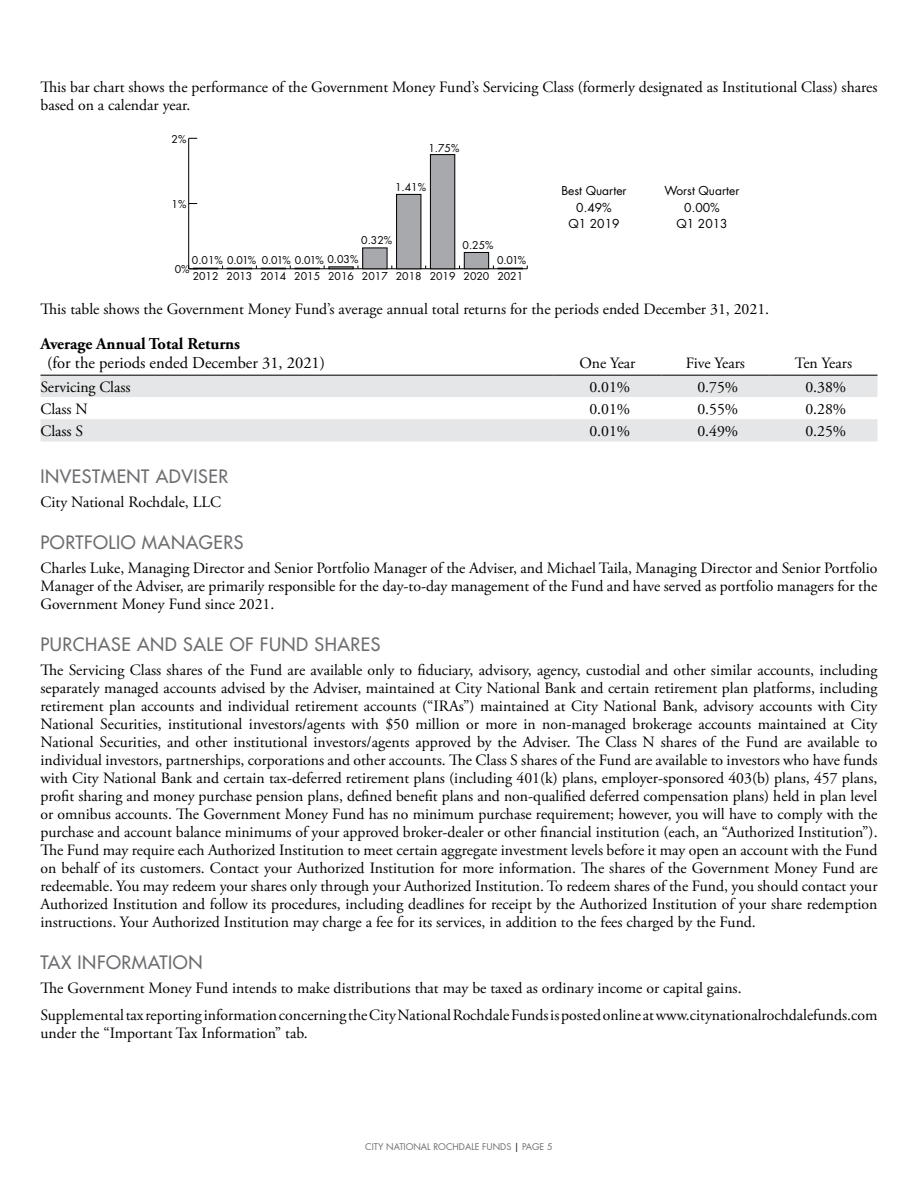
<style>
.page{position:relative;width:918px;height:1188px;background:#fff}
.page>*{position:absolute;margin:0;border:0;box-sizing:border-box;transform-origin:0 0}
.t1{font:500 18px "Futura Std";letter-spacing:.03em;color:#6d6e71}
.t2{font:16.5px "Adobe Garamond Pro";color:#000}
.t3{font:700 16.5px "Adobe Garamond Pro";color:#000}
.t4{font:15.75px/18px "Adobe Garamond Pro";color:#000}
.t5{font:12px/16.5px "Futura Std";color:#000;text-align:center}
.t6{font:10.5px "Futura Std";color:#000}
.t7{font:9px "Futura Std";color:#6d6e71}
.s1{color:#000}
</style>
<div class="page">
<hr style="left:189px;top:268px;width:338px;height:1px;background:#000">
<hr style="left:188px;top:138px;width:1px;height:131px;background:#000">
<svg style="left:188px;top:266px;width:137px;height:3px"></svg>
<div style="left:328px;top:266px;width:26px;height:3px;border:1px solid #000"></div>
<div style="left:363px;top:248px;width:24px;height:21px;background:#a7a9ac"></div>
<div style="left:362px;top:248px;width:25px;height:21px;border:1px solid #000"></div>
<div style="left:397px;top:194px;width:24px;height:75px;background:#a7a9ac"></div>
<div style="left:396px;top:194px;width:25px;height:75px;border:1px solid #000"></div>
<div style="left:430px;top:155px;width:25px;height:114px;background:#a7a9ac"></div>
<div style="left:430px;top:154px;width:25px;height:115px;border:1px solid #000"></div>
<div style="left:464px;top:252px;width:25px;height:17px;background:#a7a9ac"></div>
<div style="left:464px;top:252px;width:25px;height:17px;border:1px solid #000"></div>
<svg style="left:493px;top:266px;width:35px;height:3px"></svg>
<svg style="left:40px;top:376px;width:838px;height:65px;fill:#e5e6e7"></svg>
<hr style="left:40px;top:375px;width:514px;height:1px;background:#000">
<hr style="left:554px;top:375px;width:108px;height:1px;background:#000">
<hr style="left:662px;top:375px;width:108px;height:1px;background:#000">
<hr style="left:770px;top:375px;width:108px;height:1px;background:#000">
<p class="t4" style="left:40px;top:79px;width:839px">This bar chart shows the performance of the Government Money Fund’s Servicing Class (formerly designated as Institutional Class) shares based on a calendar year.</p>
<p class="t6" style="left:172px;top:132px;width:16px">2%</p>
<p class="t6" style="left:172px;top:198px;width:16px">1%</p>
<p class="t6" style="left:428px;top:141px;width:33px">1.75%</p>
<p class="t6" style="left:395px;top:181px;width:33px">1.41%</p>
<p class="t6" style="left:361px;top:234px;width:33px">0.32%</p>
<p class="t6" style="left:463px;top:239px;width:33px">0.25%</p>
<p class="t6" style="left:192px;top:254px;width:168px">0.01% 0.01% 0.01% 0.01% 0.03%</p>
<p class="t6" style="left:497px;top:254px;width:31px">0.01%</p>
<p class="t6" style="left:175px;top:263px;width:16px">0%</p>
<p class="t6" style="left:193px;top:269px;width:332px">2012 2013 2014 2015 2016 2017 2018 2019 2020 2021</p>
<p class="t5" style="left:561px;top:183px;width:67px">Best Quarter<br>0.49%<br>Q1 2019</p>
<p class="t5" style="left:665px;top:183px;width:76px">Worst Quarter<br>0.00%<br>Q1 2013</p>
<p class="t4" style="left:40px;top:301px;width:730px">This table shows the Government Money Fund’s average annual total returns for the periods ended December 31, 2021.</p>
<p class="t3" style="left:40px;top:334px;width:201px">Average Annual Total Returns</p>
<p class="t2" style="left:47px;top:353px;width:279px">(for the periods ended December 31, 2021)</p>
<p class="t4" style="left:579px;top:355px;width:58px">One Year</p>
<p class="t4" style="left:686px;top:355px;width:61px">Five Years</p>
<p class="t4" style="left:795px;top:355px;width:59px">Ten Years</p>
<p class="t4" style="left:40px;top:378px;width:91px">Servicing Class</p>
<p class="t4" style="left:589px;top:378px;width:42px">0.01%</p>
<p class="t4" style="left:697px;top:378px;width:42px">0.75%</p>
<p class="t4" style="left:805px;top:378px;width:42px">0.38%</p>
<p class="t4" style="left:40px;top:400px;width:49px">Class N</p>
<p class="t4" style="left:589px;top:400px;width:42px">0.01%</p>
<p class="t4" style="left:697px;top:400px;width:42px">0.55%</p>
<p class="t4" style="left:805px;top:400px;width:42px">0.28%</p>
<p class="t4" style="left:40px;top:423px;width:44px">Class S</p>
<p class="t4" style="left:589px;top:423px;width:42px">0.01%</p>
<p class="t4" style="left:697px;top:423px;width:42px">0.49%</p>
<p class="t4" style="left:805px;top:423px;width:42px">0.25%</p>
<p class="t1" style="left:40px;top:465px;width:189px">INVESTMENT ADVISER</p>
<p class="t4" style="left:40px;top:494px;width:182px">City National Rochdale, LLC</p>
<p class="t1" style="left:40px;top:531px;width:204px">PORTFOLIO MANAGERS</p>
<p class="t4" style="left:40px;top:560px;width:839px;text-align:justify">Charles Luke, Managing Director and Senior Portfolio Manager of the Adviser, and Michael Taila, Managing Director and Senior Portfolio Manager of the Adviser, are primarily responsible for the day-to-day management of the Fund and have served as portfolio managers for the Government Money Fund since 2021.</p>
<p class="t1" style="left:40px;top:633px;width:342px">PURCHASE AND SALE OF FUND SHARES</p>
<p class="t4" style="left:40px;top:662px;width:839px;text-align:justify">The Servicing Class shares of the Fund are available only to fiduciary, advisory, agency, custodial and other similar accounts, including separately managed accounts advised by the Adviser, maintained at City National Bank and certain retirement plan platforms, including retirement plan accounts and individual retirement accounts (“IRAs”) maintained at City National Bank, advisory accounts with City National Securities, institutional investors/agents with $50 million or more in non-managed brokerage accounts maintained at City National Securities, and other institutional investors/agents approved by the Adviser. The Class N shares of the Fund are available to individual investors, partnerships, corporations and other accounts. The Class S shares of the Fund are available to investors who have funds with City National Bank and certain tax-deferred retirement plans (including 401(k) plans, employer-sponsored 403(b) plans, 457 plans, profit sharing and money purchase pension plans, defined benefit plans and non-qualified deferred compensation plans) held in plan level or omnibus accounts. The Government Money Fund has no minimum purchase requirement; however, you will have to comply with the purchase and account balance minimums of your approved broker-dealer or other financial institution (each, an “Authorized Institution”).<br>The Fund may require each Authorized Institution to meet certain aggregate investment levels before it may open an account with the Fund on behalf of its customers. Contact your Authorized Institution for more information. The shares of the Government Money Fund are redeemable. You may redeem your shares only through your Authorized Institution. To redeem shares of the Fund, you should contact your Authorized Institution and follow its procedures, including deadlines for receipt by the Authorized Institution of your share redemption instructions. Your Authorized Institution may charge a fee for its services, in addition to the fees charged by the Fund.</p>
<p class="t1" style="left:40px;top:951px;width:163px">TAX INFORMATION</p>
<p class="t4" style="left:40px;top:976px;width:839px;line-height:26.7px">The Government Money Fund intends to make distributions that may be taxed as ordinary income or capital gains.<br>Supplemental tax reporting information concerning the City National Rochdale Funds is posted online at www.citynationalrochdalefunds.com</p>
<p class="t4" style="left:40px;top:1025px;width:269px">under the “Important Tax Information” tab.</p>
<p class="t7" style="left:365px;top:1140px;width:189px">CITY NATIONAL ROCHDALE FUNDS <span class="s1">|</span> PAGE 5</p>
</div>
